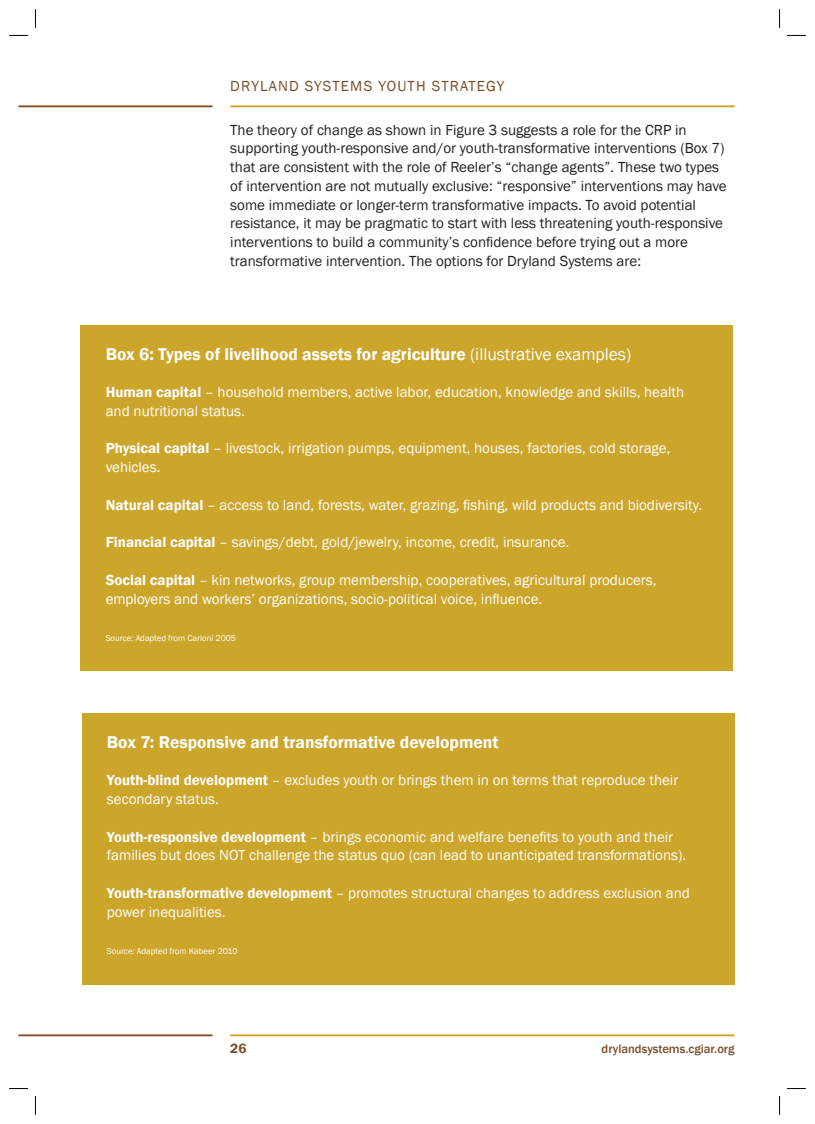
<style>
.page{position:relative;width:815px;height:1124px;background:#fff}
.page>*{position:absolute;margin:0;border:0;box-sizing:border-box;transform-origin:0 0}
.t1{font:600 17.5px "Franklin Gothic";color:#fff}
.t2{font:15px/18.8px "Franklin Gothic";color:#fff}
.t3{font:15px/18.8px "Franklin Gothic";color:#231f20}
.t4{font:15px "Franklin Gothic";letter-spacing:.08em;color:#784e28}
.t5{font:600 13.75px "Franklin Gothic";color:#784e28}
.t6{font:500 12.5px "Franklin Gothic";color:#784e28}
.t7{font:8.75px "Franklin Gothic";color:#fff}
.s1{font-weight:400}
.s2{font-weight:600}
</style>
<div class="page">
<hr style="left:18px;top:105px;width:195px;height:2px;background:#804f26">
<hr style="left:230px;top:105px;width:505px;height:2px;background:#cca52b">
<hr style="left:18px;top:1034px;width:195px;height:2px;background:#804f26">
<hr style="left:230px;top:1034px;width:505px;height:2px;background:#cca52b">
<div style="left:82px;top:713px;width:653px;height:271px;background:#cca52b"></div>
<div style="left:80px;top:325px;width:653px;height:345px;background:#cca52b"></div>
<svg style="left:9px;top:35px;width:19px;height:1px"></svg>
<svg style="left:787px;top:35px;width:19px;height:1px"></svg>
<svg style="left:9px;top:1088px;width:19px;height:1px"></svg>
<svg style="left:787px;top:1088px;width:19px;height:1px"></svg>
<svg style="left:35px;top:9px;width:1px;height:19px"></svg>
<svg style="left:35px;top:1096px;width:1px;height:18px"></svg>
<svg style="left:779px;top:9px;width:1px;height:19px"></svg>
<svg style="left:779px;top:1096px;width:1px;height:18px"></svg>
<p class="t4" style="left:230px;top:77px;width:276px">DRYLAND SYSTEMS YOUTH STRATEGY</p>
<p class="t3" style="left:230px;top:120px;width:498px">The theory of change as shown in Figure 3 suggests a role for the CRP in supporting youth-responsive and/or youth-transformative interventions (Box 7) that are consistent with the role of Reeler’s “change agents”. These two types of intervention are not mutually exclusive: “responsive” interventions may have some immediate or longer-term transformative impacts. To avoid potential resistance, it may be pragmatic to start with less threatening youth-responsive interventions to build a community’s confidence before trying out a more transformative intervention. The options for Dryland Systems are:</p>
<p class="t1" style="left:106px;top:343px;width:527px">Box 6: Types of livelihood assets for agriculture <span class="s1">(illustrative examples)</span></p>
<p class="t2" style="left:106px;top:383px;width:580px"><span class="s2">Human capital</span> – household members, active labor, education, knowledge and skills, health and nutritional status.</p>
<p class="t2" style="left:106px;top:439px;width:566px"><span class="s2">Physical capital</span> – livestock, irrigation pumps, equipment, houses, factories, cold storage, vehicles.</p>
<p class="t2" style="left:106px;top:495px;width:598px"><span class="s2">Natural capital</span> – access to land, forests, water, grazing, fishing, wild products and biodiversity.</p>
<p class="t2" style="left:106px;top:533px;width:465px"><span class="s2">Financial capital</span> – savings/debt, gold/jewelry, income, credit, insurance.</p>
<p class="t2" style="left:106px;top:570px;width:552px"><span class="s2">Social capital</span> – kin networks, group membership, cooperatives, agricultural producers, employers and workers’ organizations, socio-political voice, influence.</p>
<p class="t7" style="left:106px;top:632px;width:132px">Source: Adapted from Carloni 2005</p>
<p class="t1" style="left:107px;top:731px;width:393px">Box 7: Responsive and transformative development</p>
<p class="t2" style="left:107px;top:771px;width:573px"><span class="s2">Youth-blind development</span> – excludes youth or brings them in on terms that reproduce their secondary status.</p>
<p class="t2" style="left:107px;top:827px;width:581px"><span class="s2">Youth-responsive development</span> – brings economic and welfare benefits to youth and their families but does NOT challenge the status quo (can lead to unanticipated transformations).</p>
<p class="t2" style="left:107px;top:883px;width:584px"><span class="s2">Youth-transformative development</span> – promotes structural changes to address exclusion and power inequalities.</p>
<p class="t7" style="left:107px;top:945px;width:132px">Source: Adapted from Kabeer 2010</p>
<p class="t5" style="left:230px;top:1039px;width:18px">26</p>
<p class="t6" style="left:602px;top:1041px;width:134px">drylandsystems.cgiar.org</p>
</div>
